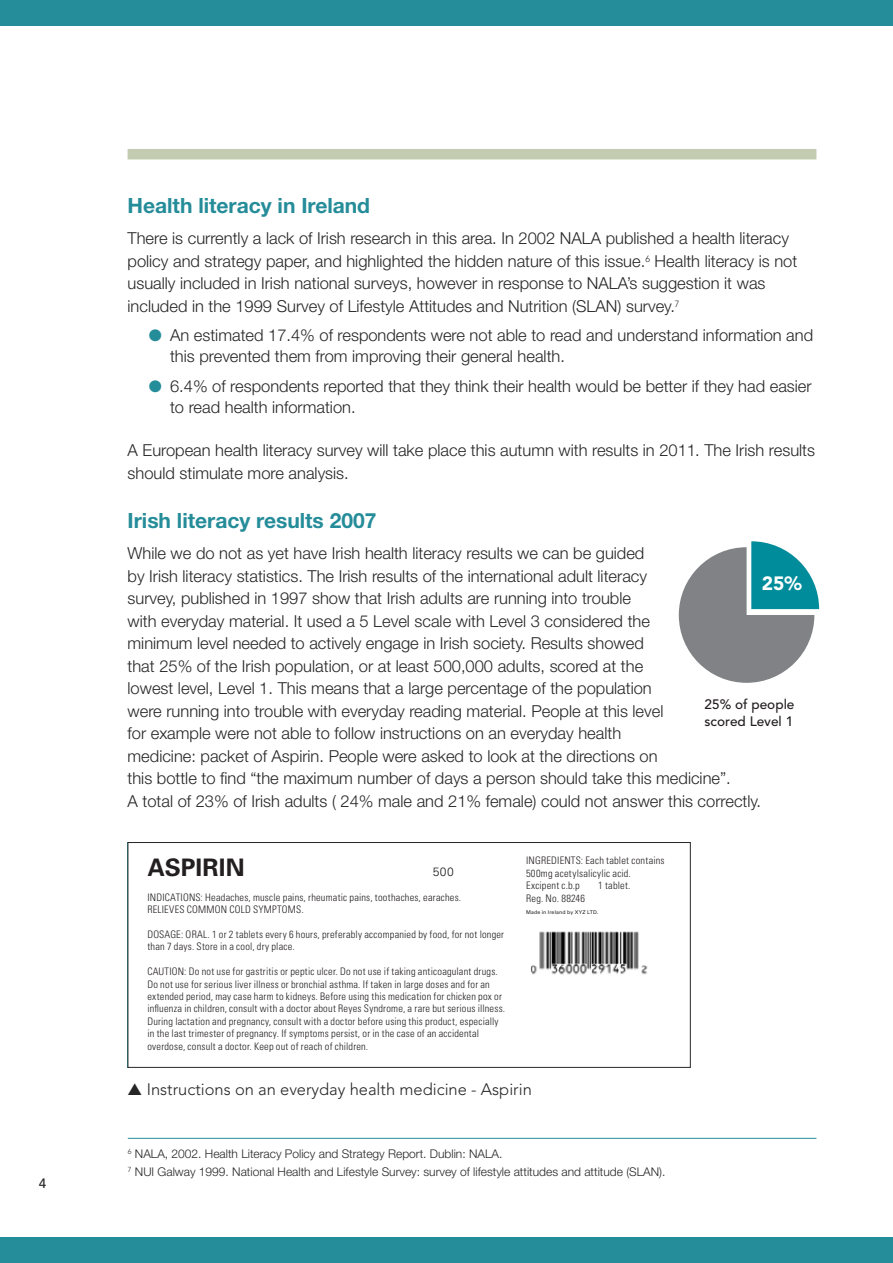
<style>
.page{position:relative;width:893px;height:1263px;background:#fff}
.page>*{position:absolute;margin:0;border:0;box-sizing:border-box;transform-origin:0 0}
.t1{font:700 24.15px "Univers";letter-spacing:.005em;color:#231f20}
.t2{font:700 21px "Helvetica Neue";color:#258c99}
.t3{font:900 19.2px "Avenir";color:#fff}
.t4{font:300 16.5px/22.5px "Helvetica Neue";color:#272627}
.t5{font:300 16.5px "Avenir";color:#272627}
.t6{font:500 13.65px/16.4px "Avenir";color:#231f20}
.t7{font:500 13.5px "Avenir";color:#272627}
.t8{font:300 12.15px "Univers";color:#231f20}
.t9{font:300 12px/18px "Helvetica Neue";color:#272627}
.t10{font:300 condensed 10.35px/12.5px "Univers";letter-spacing:.02em;color:#231f20}
.t11{font:5.25px "Univers";letter-spacing:.03em;color:#231f20}
.s1{color:#258c99}
</style>
<div class="page">
<div style="left:128px;top:149px;width:688px;height:10px;background:#c3ccb1"></div>
<div style="left:0;top:0;width:893px;height:26px;background:#258c99"></div>
<div style="left:0;top:1237px;width:893px;height:26px;background:#258c99"></div>
<div style="left:128px;top:842px;width:563px;height:226px;border:1px solid #272627"></div>
<svg style="left:679px;top:541px;width:140px;height:142px"></svg>
<hr style="left:128px;top:1138px;width:688px;height:1px;background:#258c99">
<img style="left:530px;top:931px;width:118px;height:44px">
<p class="t7" style="left:39px;top:1178px;width:9px">4</p>
<p class="t2" style="left:128px;top:193px;width:244px">Health literacy in Ireland</p>
<p class="t4" style="left:128px;top:227px;width:671px">There is currently a lack of Irish research in this area. In 2002 NALA published a health literacy policy and strategy paper, and highlighted the hidden nature of this issue.<sup>6</sup> Health literacy is not usually included in Irish national surveys, however in response to NALA’s suggestion it was included in the 1999 Survey of Lifestyle Attitudes and Nutrition (SLAN) survey.<sup>7</sup></p>
<p class="t4" style="left:170px;top:325px;width:645px;line-height:21px;text-indent:-21px"><span class="s1">●</span> An estimated 17.4% of respondents were not able to read and understand information and this prevented them from improving their general health.</p>
<p class="t4" style="left:170px;top:375px;width:643px;line-height:21px;text-indent:-21px"><span class="s1">●</span> 6.4% of respondents reported that they think their health would be better if they had easier to read health information.</p>
<p class="t4" style="left:128px;top:439px;width:689px">A European health literacy survey will take place this autumn with results in 2011. The Irish results should stimulate more analysis.</p>
<p class="t2" style="left:128px;top:508px;width:250px">Irish literacy results 2007</p>
<p class="t4" style="left:128px;top:542px;width:635px">While we do not as yet have Irish health literacy results we can be guided<br>by Irish literacy statistics. The Irish results of the international adult literacy<br>survey, published in 1997 show that Irish adults are running into trouble<br>with everyday material. It used a 5 Level scale with Level 3 considered the<br>minimum level needed to actively engage in Irish society. Results showed<br>that 25% of the Irish population, or at least 500,000 adults, scored at the<br>lowest level, Level 1. This means that a large percentage of the population<br>were running into trouble with everyday reading material. People at this level<br>for example were not able to follow instructions on an everyday health<br>medicine: packet of Aspirin. People were asked to look at the directions on<br>this bottle to find “the maximum number of days a person should take this medicine”.<br>A total of 23% of Irish adults ( 24% male and 21% female) could not answer this correctly.</p>
<p class="t3" style="left:762px;top:575px;width:42px">25%</p>
<p class="t6" style="left:705px;top:698px;width:91px">25% of people scored Level 1</p>
<p class="t10" style="left:526px;top:855px;width:140px">INGREDIENTS: Each tablet contains<br>500mg acetylsalicylic acid.<br>Excipent c.b.p</p>
<h1 class="t1" style="left:147px;top:858px;width:99px">ASPIRIN</h1>
<p class="t8" style="left:433px;top:867px;width:23px">500</p>
<p class="t10" style="left:147px;top:892px;width:315px">INDICATIONS: Headaches, muscle pains, rheumatic pains, toothaches, earaches.<br>RELIEVES COMMON COLD SYMPTOMS.</p>
<p class="t10" style="left:147px;top:929px;width:358px">DOSAGE: ORAL. 1 or 2 tablets every 6 hours, preferably accompanied by food, for not longer than 7 days. Store in a cool, dry place.</p>
<p class="t10" style="left:147px;top:966px;width:359px">CAUTION: Do not use for gastritis or peptic ulcer. Do not use if taking anticoagulant drugs.<br>Do not use for serious liver illness or bronchial asthma. If taken in large doses and for an extended period, may case harm to kidneys. Before using this medication for chicken pox or influenza in children, consult with a doctor about Reyes Syndrome, a rare but serious illness.<br>During lactation and pregnancy, consult with a doctor before using this product, especially in the last trimester of pregnancy. If symptoms persist, or in the case of an accidental overdose, consult a doctor. Keep out of reach of children.</p>
<p class="t5" style="left:128px;top:1083px;width:406px">▲ Instructions on an everyday health medicine - Aspirin</p>
<p class="t10" style="left:598px;top:880px;width:34px">1 tablet.</p>
<p class="t10" style="left:526px;top:893px;width:61px">Reg. No. 88246</p>
<p class="t11" style="left:526px;top:910px;width:74px">Made in Ireland by XYZ LTD.</p>
<p class="t9" style="left:128px;top:1144px;width:539px"><sup>6</sup> NALA, 2002. Health Literacy Policy and Strategy Report. Dublin: NALA.<br><sup>7</sup> NUI Galway 1999. National Health and Lifestyle Survey: survey of lifestyle attitudes and attitude (SLAN).</p>
</div>
